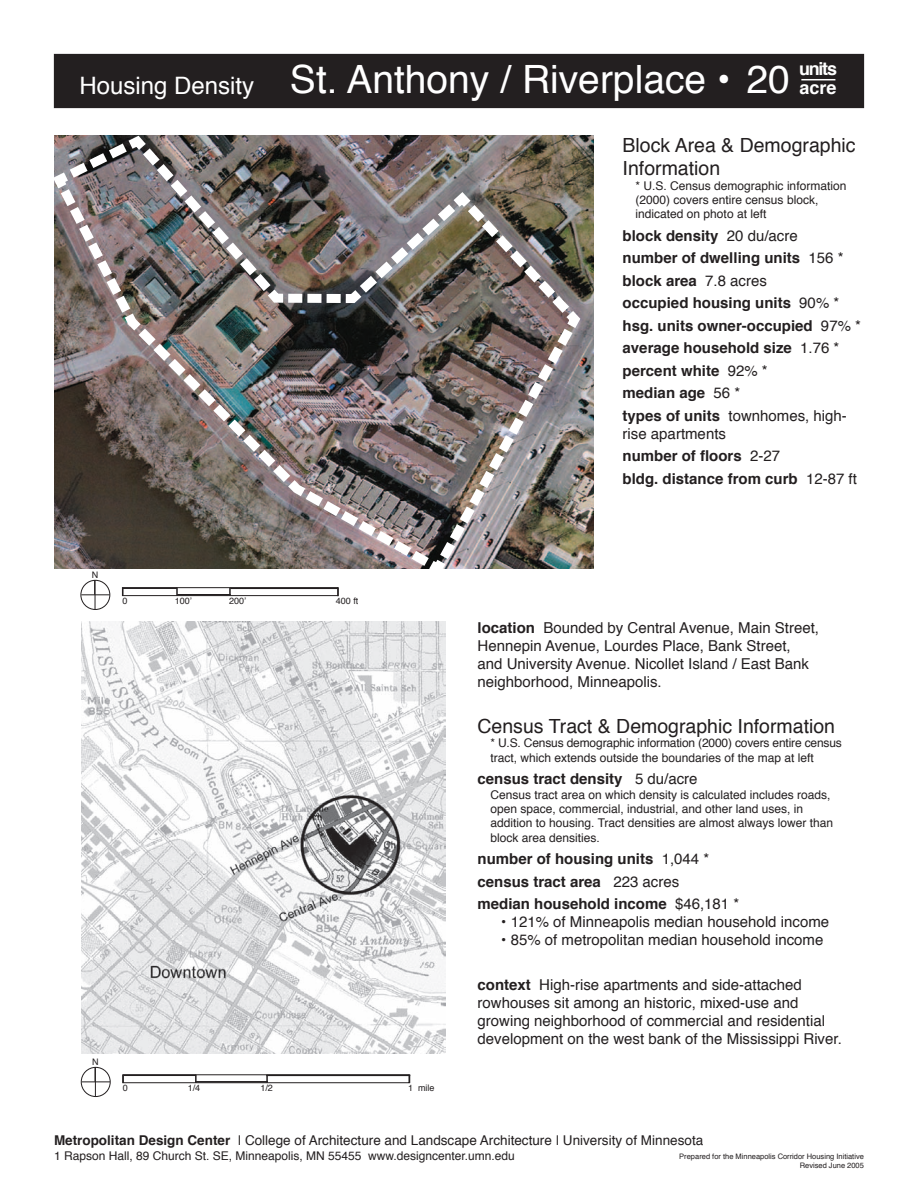
<style>
.page{position:relative;width:918px;height:1188px;background:#fff}
.page>*{position:absolute;margin:0;border:0;box-sizing:border-box;transform-origin:0 0}
.t1{font:39px "Helvetica";color:#fff}
.t2{font:24px "Helvetica";color:#fff}
.t3{font:19.5px/23.4px "Helvetica";color:#231f20}
.t4{font:700 18px/19.5px "Helvetica";letter-spacing:-.07em;color:#fff}
.t5{font:15px/18px "Helvetica";color:#231f20}
.t6{font:700 15px/22.5px "Helvetica";color:#231f20}
.t7{font:13.5px "Helvetica";color:#231f20}
.t8{font:12px/14.4px "Helvetica";color:#231f20}
.t9{font:9px "Helvetica";color:#231f20}
.t10{font:7.5px/9px "Helvetica";color:#231f20;text-align:right}
.s1{font-weight:400}
.s2{font-weight:700}
</style>
<div class="page">
<div style="left:54px;top:54px;width:810px;height:54px;background:#231f20"></div>
<hr style="left:801px;top:79px;width:34px;height:1px;background:#fff">
<div style="left:123px;top:1075px;width:286px;height:8px;border:1px solid #231f20"></div>
<svg style="left:122px;top:1075px;width:2px;height:8px"></svg>
<hr style="left:123px;top:1075px;width:73px;height:1px;background:#231f20">
<hr style="left:195px;top:1081px;width:73px;height:2px;background:#231f20">
<svg style="left:266px;top:1076px;width:2px;height:7px"></svg>
<hr style="left:266px;top:1075px;width:144px;height:1px;background:#231f20">
<div style="left:81px;top:1067px;width:29px;height:30px;border:1px solid #231f20;border-radius:50%"></div>
<svg style="left:82px;top:1067px;width:28px;height:29px"></svg>
<div style="left:81px;top:580px;width:29px;height:30px;border:1px solid #231f20;border-radius:50%"></div>
<img style="left:81px;top:622px;width:365px;height:432px">
<svg style="left:80px;top:579px;width:259px;height:30px"></svg>
<img style="left:54px;top:135px;width:530px;height:434px">
<h2 class="t2" style="left:79px;top:70px;width:176px">Housing Density</h2>
<p class="t9" style="left:92px;top:569px;width:8px">N</p>
<h3 class="t4" style="left:799px;top:60px;width:39px">units acre</h3>
<h1 class="t1" style="left:290px;top:53px;width:501px">St. Anthony / Riverplace • 20</h1>
<h3 class="t3" style="left:623px;top:134px;width:235px">Block Area &amp; Demographic<br>Information</h3>
<p class="t8" style="left:636px;top:179px;width:212px">* U.S. Census demographic information (2000) covers entire census block, indicated on photo at left</p>
<p class="t6" style="left:623px;top:225px;width:240px">block density <span class="s1">20 du/acre<br></span>number of dwelling units <span class="s1">156 * </span>block area <span class="s1">7.8 acres<br></span>occupied housing units <span class="s1">90% * </span>hsg. units owner-occupied <span class="s1">97% * </span>average household size <span class="s1">1.76 * </span>percent white <span class="s1">92% *<br></span>median age <span class="s1">56 *<br></span>types of units <span class="s1">townhomes, high-</span></p>
<p class="t6" style="left:623px;top:423px;width:236px"><span class="s1">rise apartments<br></span>number of floors <span class="s1">2-27<br></span>bldg. distance from curb <span class="s1">12-87 ft</span></p>
<p class="t9" style="left:122px;top:595px;width:7px">0</p>
<p class="t9" style="left:175px;top:595px;width:19px">100ʼ</p>
<p class="t9" style="left:229px;top:595px;width:19px">200ʼ</p>
<p class="t9" style="left:336px;top:595px;width:24px">400 ft</p>
<p class="t9" style="left:92px;top:1056px;width:8px">N</p>
<p class="t9" style="left:123px;top:1082px;width:7px">0</p>
<p class="t9" style="left:188px;top:1082px;width:14px">1/4</p>
<p class="t9" style="left:260px;top:1082px;width:14px">1/2</p>
<p class="t9" style="left:408px;top:1082px;width:28px">1 mile</p>
<p class="t5" style="left:478px;top:620px;width:343px"><span class="s2">location</span> Bounded by Central Avenue, Main Street, Hennepin Avenue, Lourdes Place, Bank Street, and University Avenue. Nicollet Island / East Bank neighborhood, Minneapolis.</p>
<h3 class="t3" style="left:478px;top:716px;width:359px">Census Tract &amp; Demographic Information</h3>
<p class="t8" style="left:490px;top:737px;width:353px">* U.S. Census demographic information (2000) covers entire census tract, which extends outside the boundaries of the map at left</p>
<p class="t6" style="left:478px;top:769px;width:222px">census tract density <span class="s1">5 du/acre</span></p>
<p class="t8" style="left:490px;top:788px;width:344px">Census tract area on which density is calculated includes roads, open space, commercial, industrial, and other land uses, in addition to housing. Tract densities are almost always lower than block area densities.</p>
<p class="t6" style="left:478px;top:849px;width:263px">number of housing units <span class="s1">1,044 * </span>census tract area <span class="s1">223 acres<br></span>median household income <span class="s1">$46,181 *</span></p>
<p class="t5" style="left:501px;top:914px;width:329px">• 121% of Minneapolis median household income</p>
<p class="t5" style="left:501px;top:932px;width:324px">• 85% of metropolitan median household income</p>
<p class="t5" style="left:478px;top:977px;width:366px"><span class="s2">context</span> High-rise apartments and side-attached rowhouses sit among an historic, mixed-use and growing neighborhood of commercial and residential development on the west bank of the Mississippi River.</p>
<p class="t7" style="left:54px;top:1132px;width:651px"><span class="s2">Metropolitan Design Center</span> | College of Architecture and Landscape Architecture | University of Minnesota</p>
<p class="t8" style="left:54px;top:1149px;width:462px">1 Rapson Hall, 89 Church St. SE, Minneapolis, MN 55455 www.designcenter.umn.edu</p>
<p class="t10" style="left:679px;top:1152px;width:186px">Prepared for the Minneapolis Corridor Housing Initiative<br>Revised June 2005</p>
</div>
